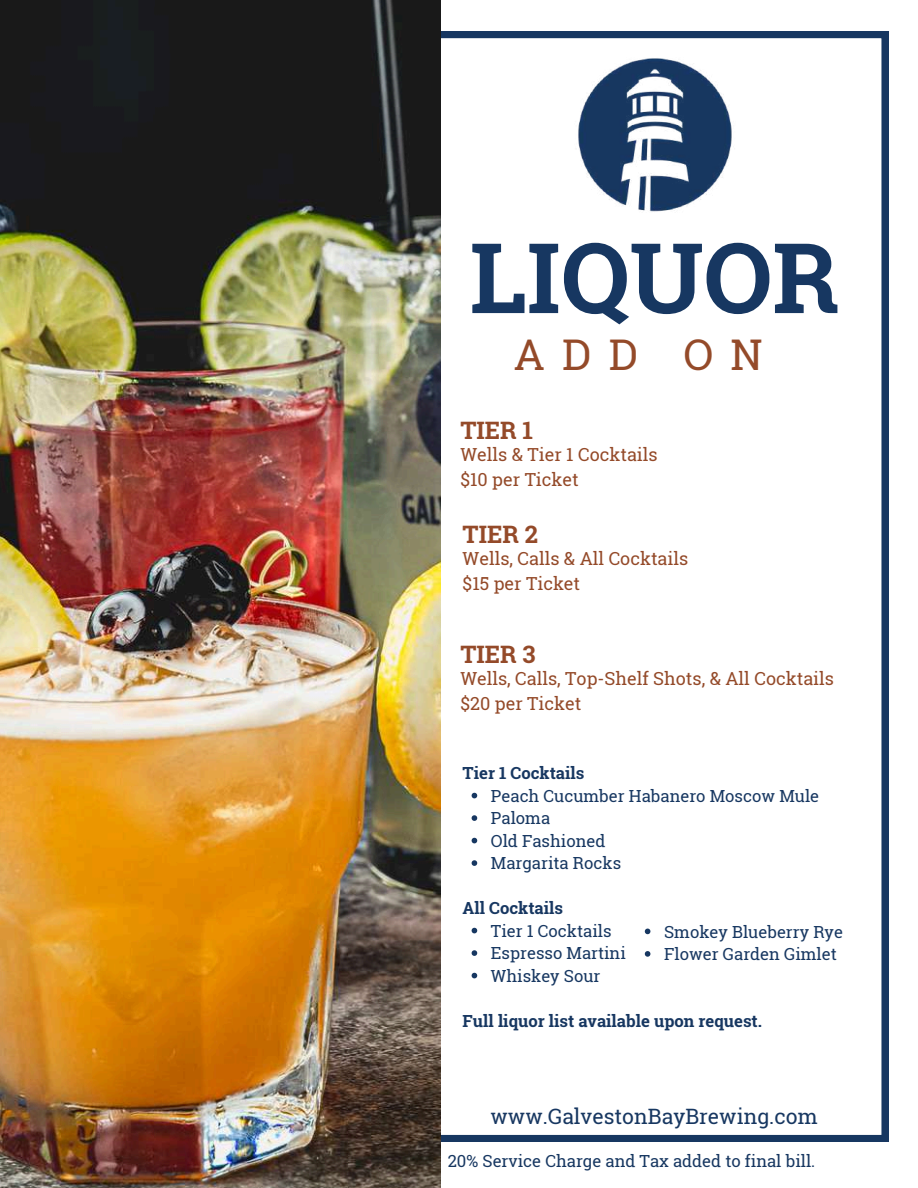
<style>
.page{position:relative;width:918px;height:1188px;background:#fff}
.page>*{position:absolute;margin:0;border:0;box-sizing:border-box;transform-origin:0 0}
.t1{font:700 97.5px "Roboto Slab";color:#173761}
.t2{font:42.3px "Roboto Slab";color:#944a29}
.t3{font:700 24px "Roboto Slab";color:#944a29}
.t4{font:21.15px "Roboto Slab";color:#173761}
.t5{font:18px/24.8px "Roboto Slab";color:#944a29}
.t6{font:16.65px/22.5px "Roboto Slab";color:#173761}
.t7{font:700 16.65px "Roboto Slab";color:#173761}
</style>
<div class="page">
<svg style="left:441px;top:31px;width:447px;height:1111px"></svg>
<img style="left:551px;top:40px;width:207px;height:178px">
<svg style="left:472px;top:793px;width:5px;height:5px"></svg>
<svg style="left:472px;top:815px;width:5px;height:6px"></svg>
<svg style="left:472px;top:838px;width:5px;height:5px"></svg>
<svg style="left:472px;top:860px;width:5px;height:6px"></svg>
<svg style="left:472px;top:928px;width:5px;height:5px"></svg>
<svg style="left:472px;top:950px;width:5px;height:6px"></svg>
<svg style="left:472px;top:973px;width:5px;height:5px"></svg>
<img style="left:0;top:0;width:441px;height:1188px">
<svg style="left:645px;top:929px;width:5px;height:5px"></svg>
<svg style="left:645px;top:951px;width:5px;height:6px"></svg>
<h1 class="t1" style="left:470px;top:211px;width:371px">LIQUOR</h1>
<h2 class="t2" style="left:514px;top:326px;width:251px">ADD ON</h2>
<h3 class="t3" style="left:460px;top:414px;width:74px">TIER 1</h3>
<p class="t5" style="left:460px;top:442px;width:199px">Wells &amp; Tier 1 Cocktails $10 per Ticket</p>
<h3 class="t3" style="left:463px;top:518px;width:77px">TIER 2</h3>
<p class="t5" style="left:463px;top:546px;width:227px">Wells, Calls &amp; All Cocktails $15 per Ticket</p>
<h3 class="t3" style="left:460px;top:638px;width:77px">TIER 3</h3>
<p class="t5" style="left:460px;top:666px;width:375px">Wells, Calls, Top-Shelf Shots, &amp; All Cocktails $20 per Ticket</p>
<p class="t7" style="left:463px;top:762px;width:123px">Tier 1 Cocktails</p>
<p class="t6" style="left:491px;top:784px;width:330px">Peach Cucumber Habanero Moscow Mule<br>Paloma<br>Old Fashioned<br>Margarita Rocks</p>
<p class="t7" style="left:463px;top:897px;width:102px">All Cocktails</p>
<p class="t6" style="left:491px;top:919px;width:136px">Tier 1 Cocktails<br>Espresso Martini<br>Whiskey Sour</p>
<p class="t7" style="left:463px;top:1009px;width:301px">Full liquor list available upon request.</p>
<p class="t6" style="left:664px;top:920px;width:180px">Smokey Blueberry Rye<br>Flower Garden Gimlet</p>
<p class="t4" style="left:490px;top:1101px;width:329px">www.GalvestonBayBrewing.com</p>
<p class="t6" style="left:448px;top:1150px;width:369px">20% Service Charge and Tax added to final bill.</p>
</div>
